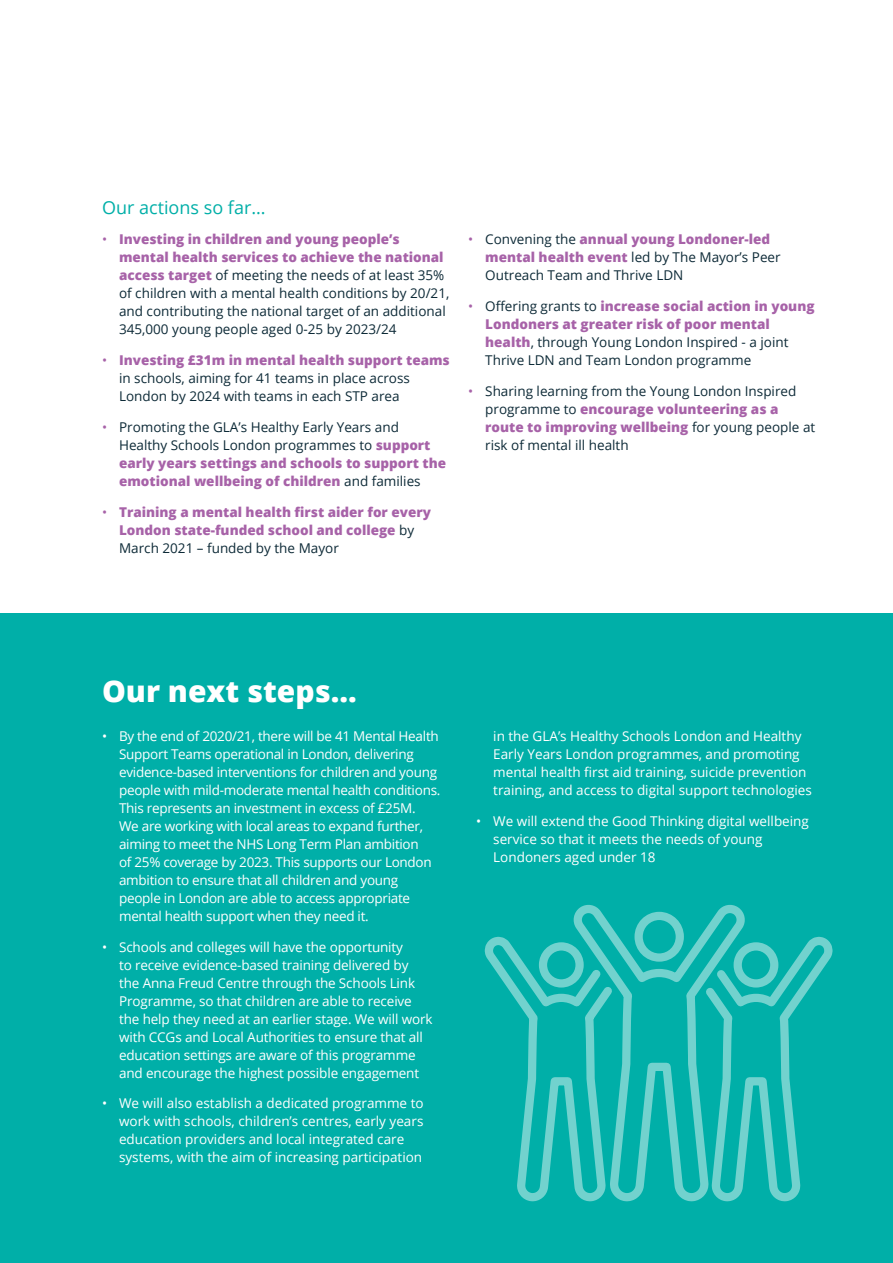
<style>
.page{position:relative;width:893px;height:1263px;background:#fff}
.page>*{position:absolute;margin:0;border:0;box-sizing:border-box;transform-origin:0 0}
.Heading_2{font:800 30px "Open Sans";color:#fff}
.Heading_2-2{font:18px "Open Sans";color:#00afa8}
.t1{font:13.5px/18px "Open Sans";letter-spacing:-.01em;color:#fff}
.t2{font:13.5px/18px "Open Sans";color:#0d2a37}
.t3{font:800 13.5px/18px "Open Sans";color:#a762a8}
.s1{color:#a762a8}
.s2{font-weight:800;color:#a762a8}
.s3{font-weight:400}
.s4{font-weight:400;color:#0d2a37}
</style>
<div class="page">
<div style="left:0;top:613px;width:893px;height:650px;background:#00afa8"></div>
<svg style="left:484px;top:904px;width:349px;height:298px"></svg>
<p class="Heading_2-2" style="left:102px;top:195px;width:165px">Our actions so far…</p>
<p class="t2" style="left:119px;top:230px;width:332px;text-indent:-17px"><span class="s1">•</span> <span class="s2">Investing in children and young people’s mental health services to achieve the national access target</span> of meeting the needs of at least 35% of children with a mental health conditions by 20/21, and contributing the national target of an additional 345,000 young people aged 0-25 by 2023/24</p>
<p class="t2" style="left:119px;top:351px;width:332px;text-indent:-17px"><span class="s1">•</span> <span class="s2">Investing £31m in mental health support teams </span>in schools, aiming for 41 teams in place across<br>London by 2024 with teams in each STP area</p>
<p class="t2" style="left:119px;top:417px;width:329px;text-indent:-17px"><span class="s1">•</span> Promoting the GLA’s Healthy Early Years and Healthy Schools London programmes to <span class="s2">support early years settings and schools to support the emotional wellbeing of children</span> and families</p>
<p class="t3" style="left:119px;top:502px;width:313px;text-indent:-17px"><span class="s3">•</span> Training a mental health first aider for every<br>London state-funded school and college <span class="s4">by<br>March 2021 – funded by the Mayor</span></p>
<p class="t2" style="left:485px;top:230px;width:297px;text-indent:-17px"><span class="s1">•</span> Convening the <span class="s2">annual young Londoner-led mental health event</span> led by The Mayor’s Peer<br>Outreach Team and Thrive LDN</p>
<p class="t2" style="left:485px;top:297px;width:331px;text-indent:-17px"><span class="s1">•</span> Offering grants to <span class="s2">increase social action in young Londoners at greater risk of poor mental health</span>, through Young London Inspired - a joint Thrive LDN and Team London programme</p>
<p class="t2" style="left:485px;top:381px;width:331px;text-indent:-17px"><span class="s1">•</span> Sharing learning from the Young London Inspired programme to <span class="s2">encourage volunteering as a route to improving wellbeing</span> for young people at risk of mental ill health</p>
<p class="Heading_2" style="left:102px;top:668px;width:256px">Our next steps…</p>
<p class="t1" style="left:119px;top:727px;width:323px;text-indent:-17px">• By the end of 2020/21, there will be 41 Mental Health Support Teams operational in London, delivering evidence-based interventions for children and young people with mild-moderate mental health conditions.<br>This represents an investment in excess of £25M.<br>We are working with local areas to expand further, aiming to meet the NHS Long Term Plan ambition<br>of 25% coverage by 2023. This supports our London ambition to ensure that all children and young people in London are able to access appropriate mental health support when they need it.</p>
<p class="t1" style="left:119px;top:937px;width:315px;text-indent:-17px">• Schools and colleges will have the opportunity<br>to receive evidence-based training delivered by<br>the Anna Freud Centre through the Schools Link Programme, so that children are able to receive the help they need at an earlier stage. We will work with CCGs and Local Authorities to ensure that all education settings are aware of this programme and encourage the highest possible engagement</p>
<p class="t1" style="left:119px;top:1094px;width:306px;text-indent:-17px">• We will also establish a dedicated programme to work with schools, children’s centres, early years education providers and local integrated care systems, with the aim of increasing participation</p>
<p class="t1" style="left:493px;top:727px;width:320px">in the GLA’s Healthy Schools London and Healthy Early Years London programmes, and promoting mental health first aid training, suicide prevention training, and access to digital support technologies</p>
<p class="t1" style="left:493px;top:811px;width:317px;text-indent:-17px">• We will extend the Good Thinking digital wellbeing service so that it meets the needs of young<br>Londoners aged under 18</p>
</div>
